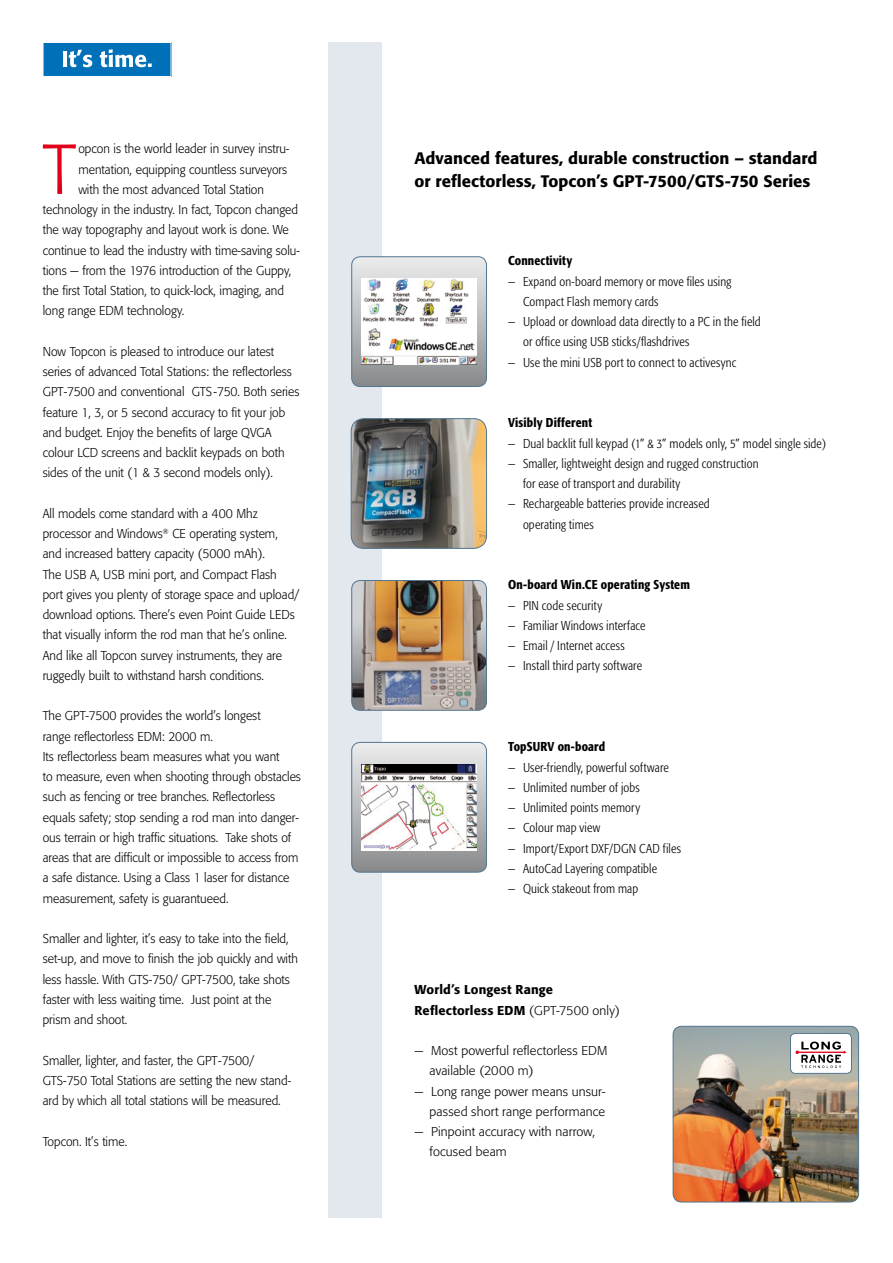
<style>
.page{position:relative;width:893px;height:1263px;background:#fff}
.page>*{position:absolute;margin:0;border:0;box-sizing:border-box;transform-origin:0 0}
.t1{font:300 69.9px "Formata";color:#e2001a;scale:.95 1}
.t2{font:500 16.5px/23.2px "Formata";color:#000}
.t3{font:300 12.75px/20.2px "Formata";color:#000;scale:.95 1}
.t4{font:300 condensed 12.75px/20.2px "Formata";letter-spacing:.01em;color:#000}
.t5{font:300 12.75px/20.2px "Formata";color:#000}
.t6{font:500 condensed 12.75px "Formata";letter-spacing:.015em;color:#000}
.t7{font:500 12.75px/20.2px "Formata";letter-spacing:.015em;color:#000}
.s1{font-weight:300}
</style>
<div class="page">
<div style="left:328px;top:43px;width:54px;height:1175px;background:#e2e8ee"></div>
<img style="left:351px;top:419px;width:135px;height:129px">
<div style="left:351px;top:418px;width:136px;height:131px;border:1px solid #537690;border-radius:13px"></div>
<img style="left:352px;top:580px;width:134px;height:130px">
<div style="left:351px;top:580px;width:136px;height:131px;border:1px solid #537690;border-radius:9px"></div>
<div style="left:43px;top:42px;width:128px;height:35px;background:#0071b9"></div>
<div style="left:43px;top:42px;width:128px;height:35px;border:1px solid #fff"></div>
<svg style="left:63px;top:50px;width:29px;height:17px"></svg>
<svg style="left:100px;top:49px;width:52px;height:18px"></svg>
<img style="left:673px;top:1026px;width:186px;height:176px">
<svg style="left:352px;top:742px;width:134px;height:130px;background:#bcbdbe"></svg>
<div style="left:351px;top:742px;width:136px;height:130px;border:1px solid #537690;border-radius:9px"></div>
<svg style="left:352px;top:257px;width:134px;height:129px;background:#babbbc"></svg>
<div style="left:351px;top:256px;width:136px;height:131px;border:1px solid #537690;border-radius:9px"></div>
<img style="left:361px;top:764px;width:116px;height:86px">
<img style="left:361px;top:278px;width:116px;height:87px">
<h1 class="t1" style="left:43px;top:128px;width:36px">T</h1>
<p class="t3" style="left:78px;top:139px;width:224px">opcon is the world leader in survey instru-</p>
<p class="t3" style="left:78px;top:159px;width:221px">mentation, equipping countless surveyors</p>
<p class="t3" style="left:78px;top:179px;width:197px">with the most advanced Total Station</p>
<p class="t3" style="left:43px;top:200px;width:270px">technology in the industry. In fact, Topcon changed</p>
<p class="t3" style="left:43px;top:220px;width:261px">the way topography and layout work is done. We</p>
<p class="t3" style="left:43px;top:240px;width:272px">continue to lead the industry with time-saving solu-</p>
<p class="t3" style="left:43px;top:260px;width:263px">tions — from the 1976 introduction of the Guppy,</p>
<p class="t3" style="left:43px;top:281px;width:256px">the first Total Station, to quick-lock, imaging, and</p>
<p class="t3" style="left:43px;top:301px;width:151px">long range EDM technology.</p>
<p class="t3" style="left:43px;top:341px;width:272px">Now Topcon is pleased to introduce our latest series of advanced Total Stations: the reflectorless GPT-7500 and conventional GTS-750. Both series feature 1, 3, or 5 second accuracy to fit your job and budget. Enjoy the benefits of large QVGA colour LCD screens and backlit keypads on both sides of the unit (1 &amp; 3 second models only).</p>
<p class="t3" style="left:43px;top:503px;width:272px">All models come standard with a 400 Mhz processor and Windows<sup>®</sup> CE operating system, and increased battery capacity (5000 mAh).<br>The USB A, USB mini port, and Compact Flash port gives you plenty of storage space and upload/ download options. There’s even Point Guide LEDs that visually inform the rod man that he’s online.<br>And like all Topcon survey instruments, they are ruggedly built to withstand harsh conditions.</p>
<p class="t3" style="left:43px;top:706px;width:273px">The GPT-7500 provides the world’s longest<br>range reflectorless EDM: 2000 m.<br>Its reflectorless beam measures what you want<br>to measure, even when shooting through obstacles such as fencing or tree branches. Reflectorless equals safety; stop sending a rod man into danger&shy;ous terrain or high traffic situations. Take shots of areas that are difficult or impossible to access from a safe distance. Using a Class 1 laser for distance measurement, safety is guarantueed.</p>
<p class="t3" style="left:43px;top:929px;width:270px">Smaller and lighter, it’s easy to take into the field, set-up, and move to finish the job quickly and with less hassle. With GTS-750/ GPT-7500, take shots faster with less waiting time. Just point at the prism and shoot.</p>
<p class="t3" style="left:43px;top:1050px;width:263px">Smaller, lighter, and faster, the GPT-7500/<br>GTS-750 Total Stations are setting the new stand&shy;ard by which all total stations will be measured.</p>
<p class="t3" style="left:43px;top:1131px;width:91px">Topcon. It’s time.</p>
<p class="t2" style="left:414px;top:146px;width:405px">Advanced features, durable construction – standard or reflectorless, Topcon’s GPT-7500/GTS-750 Series</p>
<p class="t6" style="left:508px;top:253px;width:66px">Connectivity</p>
<p class="t4" style="left:523px;top:271px;width:210px;text-indent:-15px">— Expand on-board memory or move files using<br>Compact Flash memory cards</p>
<p class="t4" style="left:523px;top:312px;width:239px;text-indent:-15px">— Upload or download data directly to a PC in the field or office using USB sticks/flashdrives</p>
<p class="t4" style="left:508px;top:352px;width:230px">— Use the mini USB port to connect to activesync</p>
<p class="t6" style="left:508px;top:415px;width:86px">Visibly Different</p>
<p class="t4" style="left:508px;top:433px;width:319px">— Dual backlit full keypad (1” &amp; 3” models only, 5” model single side)</p>
<p class="t4" style="left:523px;top:453px;width:237px;text-indent:-15px">— Smaller, lightweight design and rugged construction for ease of transport and durability</p>
<p class="t4" style="left:523px;top:494px;width:188px;text-indent:-15px">— Rechargeable batteries provide increased operating times</p>
<p class="t6" style="left:508px;top:577px;width:183px">On-board Win.CE operating System</p>
<p class="t4" style="left:508px;top:595px;width:96px">— PIN code security</p>
<p class="t4" style="left:508px;top:615px;width:139px">— Familiar Windows interface</p>
<p class="t4" style="left:508px;top:636px;width:118px">— Email / Internet access</p>
<p class="t4" style="left:508px;top:656px;width:136px">— Install third party software</p>
<p class="t6" style="left:508px;top:739px;width:99px">TopSURV on-board</p>
<p class="t4" style="left:508px;top:757px;width:162px">— User-friendly, powerful software</p>
<p class="t4" style="left:508px;top:777px;width:133px">— Unlimited number of jobs</p>
<p class="t4" style="left:508px;top:798px;width:134px">— Unlimited points memory</p>
<p class="t4" style="left:508px;top:818px;width:94px">— Colour map view</p>
<p class="t4" style="left:508px;top:838px;width:174px">— Import/Export DXF/DGN CAD files</p>
<p class="t4" style="left:508px;top:858px;width:151px">— AutoCad Layering compatible</p>
<p class="t4" style="left:508px;top:879px;width:132px">— Quick stakeout from map</p>
<p class="t7" style="left:415px;top:980px;width:207px">World’s Longest Range<br>Reflectorless EDM <span class="s1">(GPT-7500 only)</span></p>
<p class="t5" style="left:430px;top:1040px;width:179px;text-indent:-15px">— Most powerful reflectorless EDM available (2000 m)</p>
<p class="t5" style="left:415px;top:1081px;width:192px;text-align:right">— Long range power means unsur&shy;passed short range performance</p>
<p class="t5" style="left:430px;top:1121px;width:167px;text-indent:-15px">— Pinpoint accuracy with narrow, focused beam</p>
</div>
